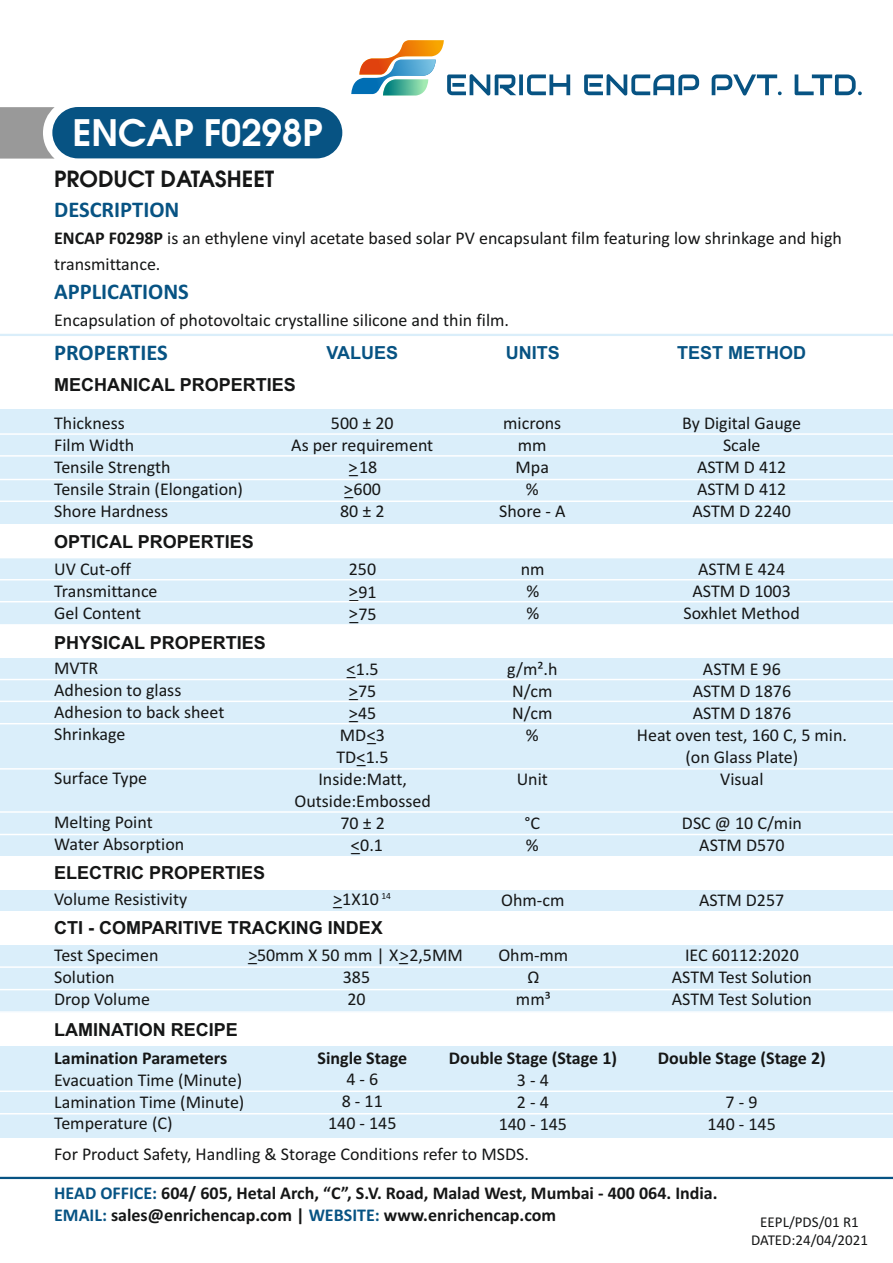
<style>
.page{position:relative;width:893px;height:1263px;background:#fff}
.page>*{position:absolute;margin:0;border:0;box-sizing:border-box;transform-origin:0 0}
.t1{font:600 36.3px "Avant Garde";color:#fff}
.t2{font:700 22.5px "Calibri";color:#075383}
.t3{font:600 22.2px "Avant Garde";color:#151616}
.t4{font:18px/21.9px "Calibri";color:#151616;text-align:center}
.t5{font:700 18px/21.9px "Calibri";color:#151616}
.t6{font:700 18px "Arial";color:#151616}
.t7{font:700 18px "Arial";color:#075383}
.t8{font:15px/18.3px "Calibri";color:#151616;text-align:center}
.s1{font-weight:700}
.s2{color:#075383}
</style>
<div class="page">
<div style="left:0;top:410px;width:893px;height:114px;background:#daeefa"></div>
<div style="left:0;top:558px;width:893px;height:66px;background:#daeefa"></div>
<svg style="left:351px;top:40px;width:511px;height:56px"></svg>
<img style="left:383px;top:79px;width:45px;height:17px">
<div style="left:0;top:890px;width:893px;height:21px;background:#daeefa"></div>
<div style="left:0;top:658px;width:893px;height:198px;background:#daeefa"></div>
<hr style="left:0;top:334px;width:893px;height:2px;background:#daeefa">
<hr style="left:0;top:433px;width:893px;height:2px;background:#fff">
<hr style="left:0;top:455px;width:893px;height:2px;background:#fff">
<hr style="left:0;top:479px;width:893px;height:1px;background:#fff">
<hr style="left:0;top:500px;width:893px;height:2px;background:#fff">
<div style="left:52px;top:107px;width:290px;height:51px;background:#075383;border-radius:26px"></div>
<svg style="left:0;top:107px;width:55px;height:52px;background:#a6a7a7"></svg>
<hr style="left:0;top:601px;width:893px;height:1px;background:#fff">
<hr style="left:0;top:579px;width:893px;height:1px;background:#fff">
<hr style="left:0;top:679px;width:893px;height:1px;background:#fff">
<hr style="left:0;top:701px;width:893px;height:1px;background:#fff">
<hr style="left:0;top:723px;width:893px;height:1px;background:#fff">
<hr style="left:0;top:768px;width:893px;height:2px;background:#fff">
<hr style="left:0;top:811px;width:893px;height:2px;background:#fff">
<hr style="left:0;top:834px;width:893px;height:1px;background:#fff">
<hr style="left:0;top:1177px;width:893px;height:2px;background:#075383">
<div style="left:0;top:945px;width:893px;height:67px;background:#daeefa"></div>
<hr style="left:0;top:989px;width:893px;height:1px;background:#fff">
<hr style="left:0;top:1011px;width:893px;height:2px;background:#fff">
<hr style="left:0;top:966px;width:893px;height:2px;background:#fff">
<div style="left:0;top:1047px;width:893px;height:91px;background:#daeefa"></div>
<hr style="left:0;top:1090px;width:893px;height:2px;background:#fff">
<hr style="left:0;top:1113px;width:893px;height:1px;background:#fff">
<h1 class="t1" style="left:72px;top:119px;width:252px">ENCAP F0298P</h1>
<p class="t3" style="left:54px;top:171px;width:222px">PRODUCT DATASHEET</p>
<p class="t2" style="left:54px;top:200px;width:127px">DESCRIPTION</p>
<p class="t4" style="left:54px;top:227px;width:789px;line-height:25.7px;text-align:left"><span class="s1">ENCAP F0298P</span> is an ethylene vinyl acetate based solar PV encapsulant film featuring low shrinkage and high transmittance.</p>
<p class="t2" style="left:54px;top:282px;width:136px">APPLICATIONS</p>
<p class="t4" style="left:54px;top:310px;width:456px">Encapsulation of photovoltaic crystalline silicone and thin film.</p>
<p class="t2" style="left:54px;top:343px;width:115px">PROPERTIES</p>
<p class="t7" style="left:506px;top:346px;width:55px">UNITS</p>
<p class="t7" style="left:327px;top:346px;width:73px">VALUES</p>
<p class="t7" style="left:677px;top:346px;width:131px">TEST METHOD</p>
<p class="t6" style="left:54px;top:378px;width:243px">MECHANICAL PROPERTIES</p>
<p class="t4" style="left:54px;top:414px;width:190px;text-align:left">Thickness<br>Film Width<br>Tensile Strength<br>Tensile Strain (Elongation)<br>Shore Hardness</p>
<p class="t4" style="left:291px;top:413px;width:143px">500 ± 20<br>As per requirement &gt;_18<br>&gt;_600<br>80 ± 2</p>
<p class="t4" style="left:682px;top:414px;width:120px">By Digital Gauge<br>Scale<br>ASTM D 412<br>ASTM D 412<br>ASTM D 2240</p>
<p class="t4" style="left:499px;top:413px;width:68px">microns mm<br>Mpa<br>%<br>Shore - A</p>
<p class="t6" style="left:54px;top:535px;width:201px">OPTICAL PROPERTIES</p>
<p class="t4" style="left:54px;top:559px;width:105px;text-align:left">UV Cut-off<br>Transmittance<br>Gel Content</p>
<p class="t4" style="left:349px;top:560px;width:29px;text-align:justify">250 &gt;_91 &gt;_75</p>
<p class="t4" style="left:683px;top:560px;width:118px">ASTM E 424<br>ASTM D 1003<br>Soxhlet Method</p>
<p class="t6" style="left:54px;top:636px;width:213px">PHYSICAL PROPERTIES</p>
<p class="t4" style="left:54px;top:659px;width:172px;text-align:left">MVTR<br>Adhesion to glass<br>Adhesion to back sheet<br>Shrinkage</p>
<p class="t4" style="left:54px;top:769px;width:94px">Surface Type</p>
<p class="t4" style="left:54px;top:813px;width:132px;text-align:left">Melting Point<br>Water Absorption</p>
<p class="t4" style="left:521px;top:559px;width:25px">nm % %</p>
<p class="t4" style="left:507px;top:660px;width:52px">g/m².h<br>N/cm<br>N/cm %</p>
<p class="t4" style="left:517px;top:770px;width:33px">Unit</p>
<p class="t4" style="left:524px;top:814px;width:17px;text-align:left">°C %</p>
<p class="t4" style="left:294px;top:660px;width:138px">&lt;_1.5<br>&gt;_75<br>&gt;_45<br>MD&lt;_3<br>TD&lt;_1.5<br>Inside:Matt,<br>Outside:Embossed<br>70 ± 2<br>&lt;_0.1</p>
<p class="t4" style="left:637px;top:660px;width:212px">ASTM E 96<br>ASTM D 1876<br>ASTM D 1876<br>Heat oven test, 160 C, 5 min. (on Glass Plate)<br>Visual</p>
<p class="t4" style="left:682px;top:814px;width:122px">DSC @ 10 C/min<br>ASTM D570</p>
<p class="t6" style="left:54px;top:866px;width:213px">ELECTRIC PROPERTIES</p>
<p class="t4" style="left:54px;top:889px;width:134px">Volume Resistivity</p>
<p class="t4" style="left:699px;top:891px;width:87px">ASTM D257</p>
<p class="t4" style="left:333px;top:889px;width:59px">_&gt;1X10 <sup>14</sup></p>
<p class="t6" style="left:54px;top:921px;width:330px">CTI - COMPARITIVE TRACKING INDEX</p>
<p class="t4" style="left:54px;top:945px;width:106px;text-align:left">Test Specimen<br>Solution<br>Drop Volume</p>
<p class="t4" style="left:248px;top:945px;width:216px">_&gt;50mm X 50 mm | X_&gt;2,5MM<br>385<br>20</p>
<p class="t6" style="left:54px;top:1023px;width:185px">LAMINATION RECIPE</p>
<p class="t5" style="left:54px;top:1048px;width:175px">Lamination Parameters</p>
<p class="t5" style="left:318px;top:1048px;width:91px">Single Stage</p>
<p class="t5" style="left:449px;top:1048px;width:170px">Double Stage (Stage 1)</p>
<p class="t5" style="left:658px;top:1048px;width:170px">Double Stage (Stage 2)</p>
<p class="t4" style="left:54px;top:1070px;width:192px;text-align:left">Evacuation Time (Minute)<br>Lamination Time (Minute)<br>Temperature (C)</p>
<p class="t4" style="left:499px;top:1070px;width:70px">3 - 4<br>2 - 4<br>140 - 145</p>
<p class="t4" style="left:501px;top:891px;width:65px">Ohm-cm</p>
<p class="t4" style="left:498px;top:946px;width:72px">Ohm-mm<br>Ω<br>mm³</p>
<p class="t4" style="left:672px;top:946px;width:142px">IEC 60112:2020<br>ASTM Test Solution<br>ASTM Test Solution</p>
<p class="t4" style="left:328px;top:1069px;width:70px">4 - 6<br>8 - 11<br>140 - 145</p>
<p class="t4" style="left:707px;top:1092px;width:70px">7 - 9<br>140 - 145</p>
<p class="t4" style="left:54px;top:1144px;width:476px">For Product Safety, Handling &amp; Storage Conditions refer to MSDS.</p>
<p class="t5" style="left:54px;top:1184px;width:665px"><span class="s2">HEAD OFFICE:</span> 604/ 605, Hetal Arch, “C”, S.V. Road, Malad West, Mumbai - 400 064. India.<br><span class="s2">EMAIL:</span> sales@enrichencap.com | <span class="s2">WEBSITE:</span> www.enrichencap.com</p>
<p class="t8" style="left:751px;top:1214px;width:118px">EEPL/PDS/01 R1<br>DATED:24/04/2021</p>
</div>
